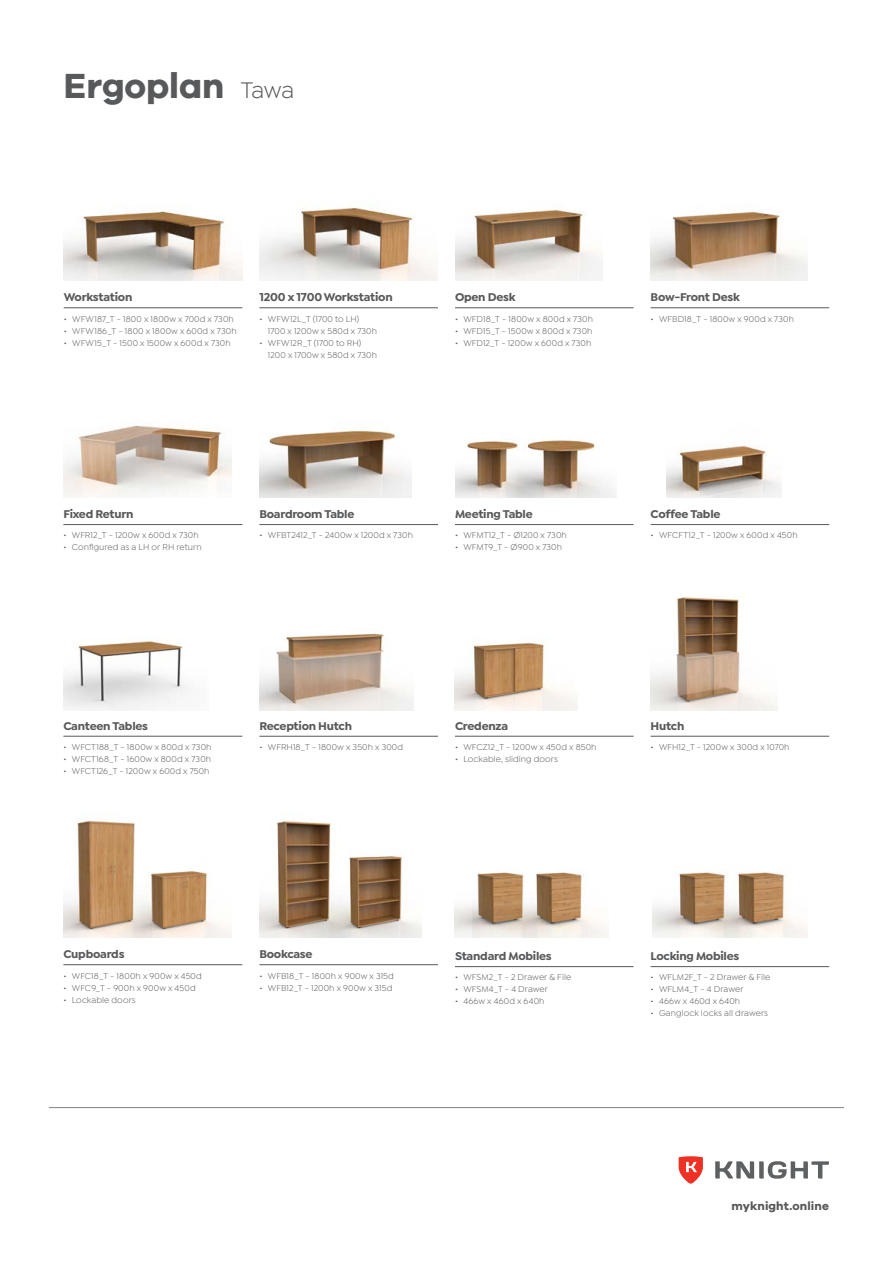
<style>
.page{position:relative;width:893px;height:1263px;background:#fff}
.page>*{position:absolute;margin:0;border:0;box-sizing:border-box;transform-origin:0 0}
.t1{font:700 36px "Galano Grotesque";letter-spacing:-.005em;color:#58595b}
.t2{font:700 12px "Isidora Sans";letter-spacing:-.02em;color:#58595b}
.t3{font:700 12px "Galano Grotesque";letter-spacing:.01em;color:#58595b}
.t4{font:9px/12px "Isidora Sans";letter-spacing:.015em;color:#58595b}
.s1{font-family:"Isidora Sans";font-weight:400;font-size:24px}
</style>
<div class="page">
<hr style="left:49px;top:1107px;width:795px;height:1px;background:#808285">
<hr style="left:64px;top:307px;width:178px;height:1px;background:#58595b">
<hr style="left:63px;top:524px;width:179px;height:1px;background:#58595b">
<hr style="left:651px;top:966px;width:178px;height:1px;background:#58595b">
<hr style="left:455px;top:966px;width:179px;height:1px;background:#58595b">
<hr style="left:63px;top:964px;width:179px;height:1px;background:#58595b">
<hr style="left:259px;top:964px;width:179px;height:1px;background:#58595b">
<hr style="left:651px;top:736px;width:178px;height:1px;background:#58595b">
<hr style="left:455px;top:736px;width:179px;height:1px;background:#58595b">
<hr style="left:259px;top:736px;width:179px;height:1px;background:#58595b">
<hr style="left:259px;top:524px;width:179px;height:1px;background:#58595b">
<hr style="left:455px;top:524px;width:179px;height:1px;background:#58595b">
<hr style="left:63px;top:736px;width:179px;height:1px;background:#58595b">
<hr style="left:651px;top:524px;width:178px;height:1px;background:#58595b">
<hr style="left:259px;top:307px;width:179px;height:1px;background:#58595b">
<hr style="left:455px;top:307px;width:179px;height:1px;background:#58595b">
<hr style="left:651px;top:307px;width:178px;height:1px;background:#58595b">
<img style="left:651px;top:211px;width:157px;height:69px">
<img style="left:651px;top:596px;width:127px;height:114px">
<img style="left:675px;top:866px;width:133px;height:72px">
<img style="left:473px;top:871px;width:136px;height:67px">
<img style="left:64px;top:206px;width:178px;height:74px">
<img style="left:259px;top:206px;width:179px;height:74px">
<img style="left:455px;top:209px;width:147px;height:71px">
<img style="left:259px;top:633px;width:154px;height:77px">
<img style="left:63px;top:425px;width:168px;height:73px">
<img style="left:578px;top:440px;width:38px;height:58px">
<img style="left:455px;top:440px;width:123px;height:58px">
<img style="left:64px;top:820px;width:28px;height:118px">
<img style="left:92px;top:821px;width:139px;height:117px">
<img style="left:63px;top:641px;width:127px;height:69px">
<img style="left:666px;top:445px;width:115px;height:53px">
<img style="left:386px;top:855px;width:35px;height:83px">
<img style="left:259px;top:821px;width:127px;height:117px">
<img style="left:259px;top:430px;width:152px;height:68px">
<img style="left:455px;top:642px;width:123px;height:68px">
<svg style="left:679px;top:1156px;width:24px;height:28px"></svg>
<svg style="left:715px;top:1161px;width:114px;height:17px"></svg>
<h1 class="t1" style="left:64px;top:64px;width:232px">Ergoplan <span class="s1">Tawa</span></h1>
<h2 class="t2" style="left:64px;top:290px;width:70px">Workstation</h2>
<p class="t4" style="left:64px;top:313px;width:172px">• WFW187_T - 1800 x 1800w x 700d x 730h</p>
<p class="t4" style="left:64px;top:325px;width:174px">• WFW186_T - 1800 x 1800w x 600d x 730h</p>
<p class="t4" style="left:64px;top:337px;width:169px">• WFW15_T - 1500 x 1500w x 600d x 730h</p>
<h2 class="t2" style="left:259px;top:290px;width:135px">1200 x 1700 Workstation</h2>
<p class="t4" style="left:268px;top:313px;width:111px;text-indent:-9px">• WFW12L_T (1700 to LH)<br>1700 x 1200w x 580d x 730h</p>
<p class="t4" style="left:268px;top:337px;width:111px;text-indent:-9px">• WFW12R_T (1700 to RH)<br>1200 x 1700w x 580d x 730h</p>
<h2 class="t2" style="left:455px;top:290px;width:62px">Open Desk</h2>
<p class="t4" style="left:455px;top:313px;width:140px">• WFD18_T - 1800w x 800d x 730h</p>
<p class="t4" style="left:455px;top:325px;width:139px">• WFD15_T - 1500w x 800d x 730h</p>
<p class="t4" style="left:455px;top:337px;width:138px">• WFD12_T - 1200w x 600d x 730h</p>
<h2 class="t2" style="left:651px;top:290px;width:91px">Bow-Front Desk</h2>
<p class="t4" style="left:651px;top:313px;width:145px">• WFBD18_T - 1800w x 900d x 730h</p>
<h2 class="t2" style="left:63px;top:506px;width:72px">Fixed Return</h2>
<p class="t4" style="left:63px;top:529px;width:137px">• WFR12_T - 1200w x 600d x 730h</p>
<p class="t4" style="left:63px;top:541px;width:140px">• Configured as a LH or RH return</p>
<h2 class="t2" style="left:259px;top:506px;width:97px">Boardroom Table</h2>
<p class="t4" style="left:259px;top:529px;width:155px">• WFBT2412_T - 2400w x 1200d x 730h</p>
<h2 class="t2" style="left:455px;top:506px;width:79px">Meeting Table</h2>
<p class="t4" style="left:455px;top:529px;width:113px">• WFMT12_T - Ø1200 x 730h</p>
<p class="t4" style="left:455px;top:541px;width:109px">• WFMT9_T - Ø900 x 730h</p>
<h2 class="t2" style="left:651px;top:506px;width:71px">Coffee Table</h2>
<p class="t4" style="left:651px;top:529px;width:149px">• WFCFT12_T - 1200w x 600d x 450h</p>
<h2 class="t2" style="left:63px;top:718px;width:86px">Canteen Tables</h2>
<p class="t4" style="left:63px;top:741px;width:150px">• WFCT188_T - 1800w x 800d x 730h</p>
<p class="t4" style="left:63px;top:753px;width:149px">• WFCT168_T - 1600w x 800d x 730h</p>
<p class="t4" style="left:63px;top:765px;width:148px">• WFCT126_T - 1200w x 600d x 750h</p>
<h2 class="t2" style="left:259px;top:718px;width:94px">Reception Hutch</h2>
<p class="t4" style="left:259px;top:741px;width:145px">• WFRH18_T - 1800w x 350h x 300d</p>
<h2 class="t2" style="left:455px;top:718px;width:55px">Credenza</h2>
<p class="t4" style="left:455px;top:741px;width:143px">• WFCZ12_T - 1200w x 450d x 850h</p>
<p class="t4" style="left:455px;top:753px;width:104px">• Lockable, sliding doors</p>
<h2 class="t2" style="left:651px;top:718px;width:35px">Hutch</h2>
<p class="t4" style="left:651px;top:741px;width:140px">• WFH12_T - 1200w x 300d x 1070h</p>
<h2 class="t2" style="left:63px;top:947px;width:63px">Cupboards</h2>
<p class="t4" style="left:63px;top:969px;width:140px">• WFC18_T - 1800h x 900w x 450d</p>
<p class="t4" style="left:63px;top:981px;width:134px">• WFC9_T - 900h x 900w x 450d</p>
<p class="t4" style="left:63px;top:993px;width:74px">• Lockable doors</p>
<h2 class="t2" style="left:259px;top:947px;width:55px">Bookcase</h2>
<p class="t4" style="left:259px;top:969px;width:136px">• WFB18_T - 1800h x 900w x 315d</p>
<p class="t4" style="left:259px;top:981px;width:135px">• WFB12_T - 1200h x 900w x 315d</p>
<h2 class="t2" style="left:455px;top:948px;width:98px">Standard Mobiles</h2>
<p class="t4" style="left:455px;top:971px;width:118px">• WFSM2_T - 2 Drawer &amp; File</p>
<p class="t4" style="left:455px;top:983px;width:94px">• WFSM4_T - 4 Drawer</p>
<p class="t4" style="left:455px;top:995px;width:91px">• 466w x 460d x 640h</p>
<h2 class="t2" style="left:651px;top:948px;width:90px">Locking Mobiles</h2>
<p class="t4" style="left:651px;top:971px;width:121px">• WFLM2F_T - 2 Drawer &amp; File</p>
<p class="t4" style="left:651px;top:983px;width:94px">• WFLM4_T - 4 Drawer</p>
<p class="t4" style="left:651px;top:995px;width:91px">• 466w x 460d x 640h</p>
<p class="t4" style="left:651px;top:1007px;width:119px">• Ganglock locks all drawers</p>
<h2 class="t3" style="left:731px;top:1199px;width:99px">myknight.online</h2>
</div>
